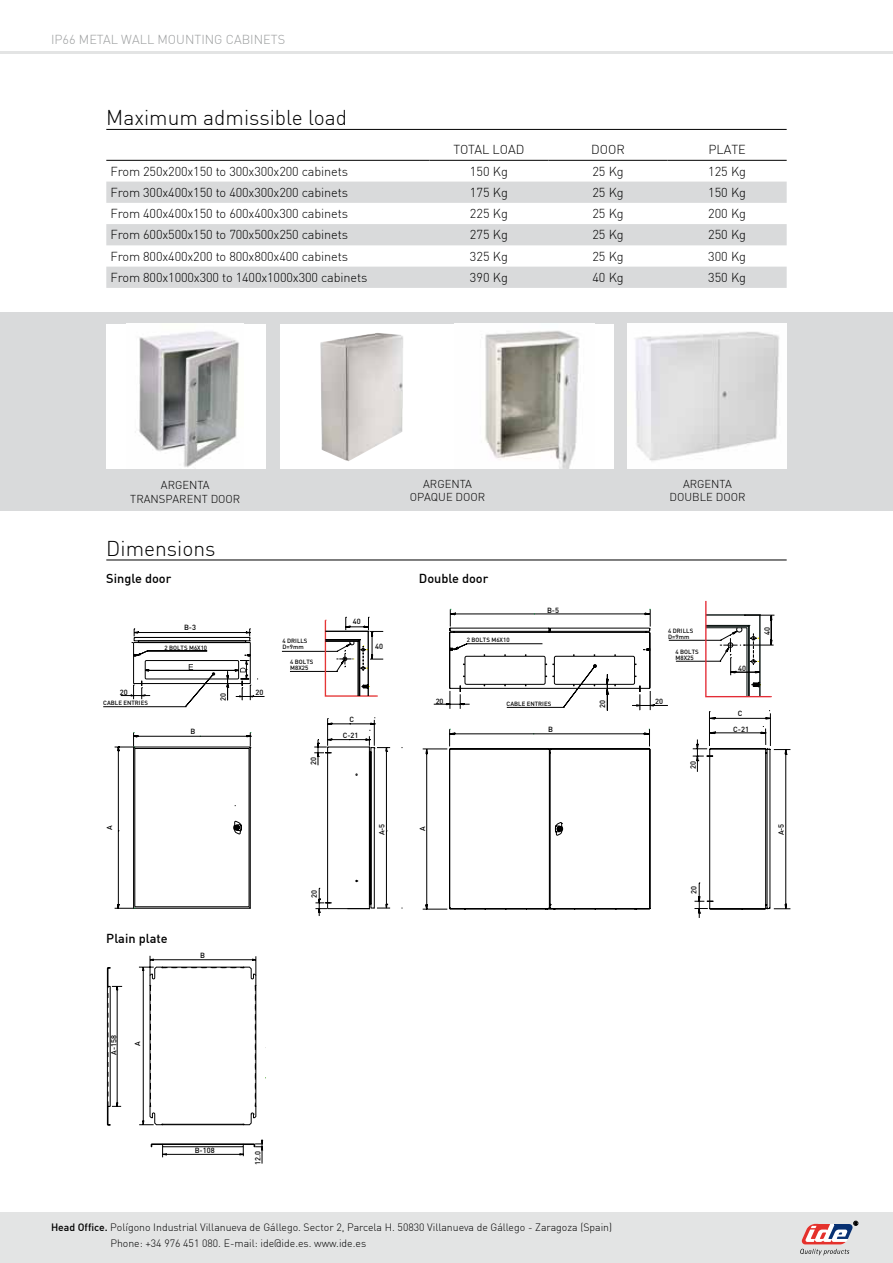
<style>
.page{position:relative;width:893px;height:1263px;background:#fff}
.page>*{position:absolute;margin:0;border:0;box-sizing:border-box;transform-origin:0 0}
.t1{font:300 21px "DIN";color:#000}
.t2{font:300 12.75px "DIN";letter-spacing:-.01em;color:#000}
.t3{font:500 12.75px "DIN";color:#000}
.t4{font:300 12.75px "DIN";color:#9c9e9f}
.t5{font:300 11.25px/13.5px "DIN";color:#000}
.t6{font:300 10.5px/15.6px "DIN";color:#000}
.t7{font:500 7.35px/15.1px "DIN";color:#000;text-align:center}
.t8{font:500 6.15px/6px "DIN";color:#000}
.s1{font-weight:500}
</style>
<div class="page">
<hr style="left:0;top:51px;width:893px;height:2px;background:#e3e4e4">
<div style="left:0;top:1213px;width:893px;height:50px;background:#e3e4e4"></div>
<svg style="left:800px;top:1221px;width:58px;height:34px"></svg>
<div style="left:0;top:313px;width:893px;height:198px;background:#d9dadb"></div>
<div style="left:281px;top:324px;width:333px;height:144px;background:#fff"></div>
<img style="left:485px;top:330px;width:94px;height:138px">
<div style="left:106px;top:324px;width:160px;height:144px;background:#fff"></div>
<img style="left:135px;top:331px;width:104px;height:137px">
<img style="left:320px;top:333px;width:83px;height:128px">
<hr style="left:106px;top:560px;width:681px;height:1px;background:#000">
<hr style="left:106px;top:129px;width:681px;height:1px;background:#000">
<svg style="left:106px;top:182px;width:681px;height:106px;fill:#d9dadb"></svg>
<hr style="left:106px;top:160px;width:323px;height:1px;background:#000">
<hr style="left:429px;top:160px;width:120px;height:1px;background:#000">
<hr style="left:549px;top:160px;width:119px;height:1px;background:#000">
<hr style="left:668px;top:160px;width:119px;height:1px;background:#000">
<img style="left:627px;top:324px;width:160px;height:144px">
<svg style="left:422px;top:600px;width:368px;height:318px"></svg>
<svg style="left:114px;top:746px;width:7px;height:162px"></svg>
<hr style="left:103px;top:706px;width:82px;height:1px;background:#000">
<svg style="left:121px;top:617px;width:269px;height:299px"></svg>
<svg style="left:107px;top:956px;width:159px;height:208px"></svg>
<p class="t4" style="left:51px;top:32px;width:236px">IP66 METAL WALL MOUNTING CABINETS</p>
<h1 class="t1" style="left:106px;top:104px;width:242px">Maximum admissible load</h1>
<p class="t2" style="left:454px;top:142px;width:72px">TOTAL LOAD</p>
<p class="t2" style="left:591px;top:142px;width:35px">DOOR</p>
<p class="t2" style="left:708px;top:142px;width:39px">PLATE</p>
<p class="t2" style="left:111px;top:163px;width:239px">From 250x200x150 to 300x300x200 cabinets</p>
<p class="t2" style="left:470px;top:163px;width:40px">150 Kg</p>
<p class="t2" style="left:592px;top:163px;width:33px">25 Kg</p>
<p class="t2" style="left:708px;top:163px;width:40px">125 Kg</p>
<p class="t2" style="left:111px;top:184px;width:239px">From 300x400x150 to 400x300x200 cabinets</p>
<p class="t2" style="left:470px;top:184px;width:40px">175 Kg</p>
<p class="t2" style="left:592px;top:184px;width:33px">25 Kg</p>
<p class="t2" style="left:708px;top:184px;width:40px">150 Kg</p>
<p class="t2" style="left:111px;top:206px;width:239px">From 400x400x150 to 600x400x300 cabinets</p>
<p class="t2" style="left:470px;top:206px;width:40px">225 Kg</p>
<p class="t2" style="left:592px;top:206px;width:33px">25 Kg</p>
<p class="t2" style="left:708px;top:206px;width:40px">200 Kg</p>
<p class="t2" style="left:111px;top:227px;width:239px">From 600x500x150 to 700x500x250 cabinets</p>
<p class="t2" style="left:470px;top:227px;width:40px">275 Kg</p>
<p class="t2" style="left:592px;top:227px;width:33px">25 Kg</p>
<p class="t2" style="left:708px;top:227px;width:40px">250 Kg</p>
<p class="t2" style="left:111px;top:248px;width:239px">From 800x400x200 to 800x800x400 cabinets</p>
<p class="t2" style="left:470px;top:248px;width:40px">325 Kg</p>
<p class="t2" style="left:592px;top:248px;width:33px">25 Kg</p>
<p class="t2" style="left:708px;top:248px;width:40px">300 Kg</p>
<p class="t2" style="left:111px;top:269px;width:258px">From 800x1000x300 to 1400x1000x300 cabinets</p>
<p class="t2" style="left:470px;top:269px;width:40px">390 Kg</p>
<p class="t2" style="left:592px;top:269px;width:33px">40 Kg</p>
<p class="t2" style="left:708px;top:269px;width:40px">350 Kg</p>
<p class="t5" style="left:130px;top:478px;width:112px;text-indent:31px">Argenta<br>TRANSPARENT DOOR</p>
<p class="t5" style="left:410px;top:477px;width:77px;text-indent:13px">Argenta<br>OPAQUE DOOR</p>
<h1 class="t1" style="left:106px;top:535px;width:111px">Dimensions</h1>
<p class="t3" style="left:106px;top:570px;width:67px">Single door</p>
<p class="t3" style="left:419px;top:570px;width:71px">Double door</p>
<p class="t7" style="left:184px;top:620px;width:14px">B-3</p>
<p class="t8" style="left:164px;top:644px;width:44px">2 BOLTS M6X10</p>
<p class="t8" style="left:282px;top:638px;width:27px">4 DRILLS<br>D=9mm</p>
<p class="t8" style="left:290px;top:659px;width:25px">4 BOLTS<br>M8X25</p>
<p class="t7" style="left:353px;top:613px;width:9px">40</p>
<p class="t7" style="left:375px;top:639px;width:9px">40</p>
<p class="t8" style="left:467px;top:637px;width:44px">2 BOLTS M6X10</p>
<p class="t7" style="left:547px;top:602px;width:14px">B-5</p>
<p class="t5" style="left:669px;top:477px;width:77px;text-indent:14px">Argenta<br>DOUBLE DOOR</p>
<p class="t8" style="left:668px;top:627px;width:27px">4 DRILLS<br>D=9mm</p>
<p class="t8" style="left:675px;top:648px;width:25px">4 BOLTS<br>M8X25</p>
<p class="t7" style="left:738px;top:660px;width:9px">40</p>
<p class="t7" style="left:120px;top:684px;width:9px">20</p>
<p class="t7" style="left:255px;top:684px;width:9px">20</p>
<p class="t7" style="left:215px;top:701px;width:9px;rotate:-90deg">20</p>
<p class="t8" style="left:103px;top:699px;width:46px">CABLE ENTRIES</p>
<p class="t7" style="left:191px;top:723px;width:6px">B</p>
<p class="t7" style="left:343px;top:711px;width:17px;line-height:15.9px">C<br>C-21</p>
<p class="t7" style="left:306px;top:765px;width:9px;rotate:-90deg">20</p>
<p class="t7" style="left:436px;top:693px;width:9px">20</p>
<p class="t7" style="left:655px;top:693px;width:9px">20</p>
<p class="t7" style="left:595px;top:708px;width:9px;rotate:-90deg">20</p>
<p class="t7" style="left:548px;top:721px;width:6px">B</p>
<p class="t8" style="left:507px;top:700px;width:46px">CABLE ENTRIES</p>
<p class="t7" style="left:685px;top:769px;width:9px;rotate:-90deg">20</p>
<p class="t7" style="left:733px;top:706px;width:17px">C<br>C-21</p>
<p class="t7" style="left:759px;top:634px;width:9px;rotate:-90deg">40</p>
<p class="t7" style="left:102px;top:830px;width:6px;rotate:-90deg">A</p>
<p class="t3" style="left:106px;top:930px;width:63px">Plain plate</p>
<p class="t7" style="left:200px;top:947px;width:6px">B</p>
<p class="t7" style="left:306px;top:898px;width:9px;rotate:-90deg">20</p>
<p class="t7" style="left:374px;top:835px;width:13px;rotate:-90deg">A-5</p>
<p class="t7" style="left:415px;top:831px;width:6px;rotate:-90deg">A</p>
<p class="t7" style="left:686px;top:894px;width:9px;rotate:-90deg">20</p>
<p class="t7" style="left:773px;top:835px;width:13px;rotate:-90deg">A-5</p>
<p class="t7" style="left:106px;top:1055px;width:21px;rotate:-90deg">A-158</p>
<p class="t7" style="left:130px;top:1046px;width:6px;rotate:-90deg">A</p>
<p class="t7" style="left:195px;top:1143px;width:21px">B-108</p>
<p class="t7" style="left:250px;top:1165px;width:15px;rotate:-90deg">12.0</p>
<p class="t6" style="left:110px;top:1219px;width:503px;text-indent:-59px"><span class="s1">Head Office.</span> Polígono Industrial Villanueva de Gállego. Sector 2, Parcela H. 50830 Villanueva de Gállego - Zaragoza (Spain)<br>Phone: +34 976 451 080. E-mail: ide@ide.es. www.ide.es</p>
<p class="t7" style="left:292px;top:1218px;width:9px">15</p>
<p class="t7" style="left:241px;top:1235px;width:9px">14</p>
<p class="t7" style="left:296px;top:1248px;width:9px;rotate:-90deg">45</p>
<p class="t7" style="left:277px;top:1254px;width:9px;rotate:-90deg">30</p>
</div>
